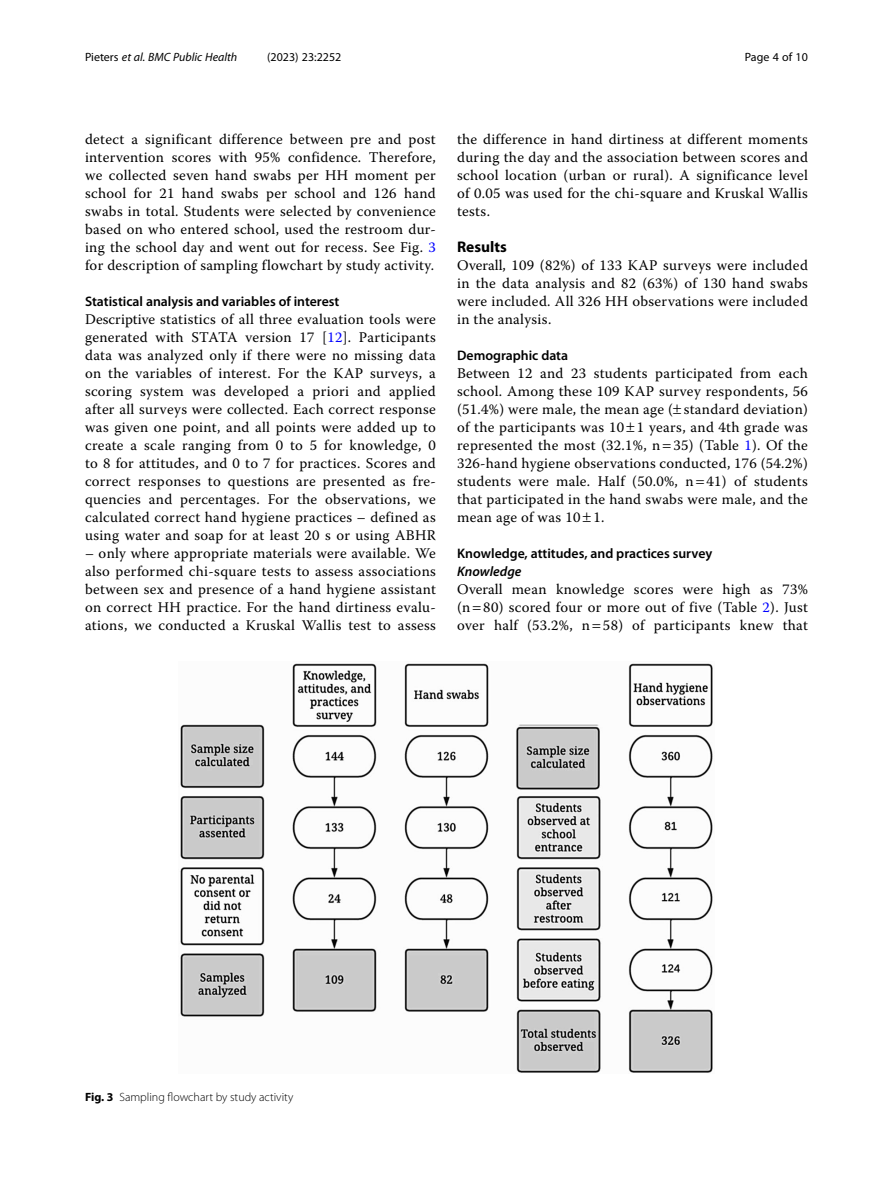
<style>
.page{position:relative;width:893px;height:1191px;background:#fff}
.page>*{position:absolute;margin:0;border:0;box-sizing:border-box;transform-origin:0 0}
.Head_1{font:700 15.45px "Myriad Pro";color:#000}
.Body_Text{font:14.7px/18px "Warnock Pro";letter-spacing:.02em;color:#000;text-align:justify}
.Body_Text_Indent{font:14.7px/18px "Warnock Pro";letter-spacing:.02em;color:#000;text-align:justify}
.Head_2{font:600 13.8px "Myriad Pro";color:#000}
.Head_3_after_2{font:italic 600 13.8px "Myriad Pro";color:#000}
.Figure_Caption{font:300 12px "Myriad Pro";color:#000}
.t1{font:italic 12px "Myriad Pro";color:#000}
.t2{font:12px "Myriad Pro";color:#000}
.s1{font-style:normal}
.s2{color:#00f}
.s3{font-weight:700}
</style>
<div class="page">
<img style="left:180px;top:663px;width:533px;height:410px">
<p class="t1" style="left:85px;top:50px;width:154px"><span class="s1">Pieters</span> et al. BMC Public Health</p>
<p class="t2" style="left:267px;top:50px;width:76px">(2023) 23:2252</p>
<p class="t2" style="left:745px;top:50px;width:65px">Page 4 of 10</p>
<p class="Body_Text_Indent" style="left:85px;top:130px;width:352px">detect a significant difference between pre and post intervention scores with 95% confidence. Therefore, we collected seven hand swabs per HH moment per school for 21 hand swabs per school and 126 hand swabs in total. Students were selected by convenience based on who entered school, used the restroom dur&shy;ing the school day and went out for recess. See Fig. <span class="s2">3 </span>for description of sampling flowchart by study activity.</p>
<p class="Head_2" style="left:85px;top:293px;width:256px">Statistical analysis and variables of interest</p>
<p class="Body_Text" style="left:85px;top:310px;width:352px">Descriptive statistics of all three evaluation tools were generated with STATA version 17 [<span class="s2">12</span>]. Participants data was analyzed only if there were no missing data on the variables of interest. For the KAP surveys, a scoring system was developed a priori and applied after all surveys were collected. Each correct response was given one point, and all points were added up to create a scale ranging from 0 to 5 for knowledge, 0 to 8 for attitudes, and 0 to 7 for practices. Scores and correct responses to questions are presented as fre&shy;quencies and percentages. For the observations, we calculated correct hand hygiene practices – defined as using water and soap for at least 20 s or using ABHR</p>
<p class="Body_Text" style="left:85px;top:544px;width:352px">– only where appropriate materials were available. We also performed chi-square tests to assess associations between sex and presence of a hand hygiene assistant on correct HH practice. For the hand dirtiness evalu&shy;ations, we conducted a Kruskal Wallis test to assess</p>
<p class="Body_Text" style="left:457px;top:130px;width:352px">the difference in hand dirtiness at different moments during the day and the association between scores and school location (urban or rural). A significance level of 0.05 was used for the chi-square and Kruskal Wallis tests.</p>
<p class="Head_1" style="left:457px;top:237px;width:51px">Results</p>
<p class="Body_Text" style="left:457px;top:256px;width:352px">Overall, 109 (82%) of 133 KAP surveys were included in the data analysis and 82 (63%) of 130 hand swabs were included. All 326 HH observations were included in the analysis.</p>
<p class="Head_2" style="left:457px;top:347px;width:113px">Demographic data</p>
<p class="Body_Text" style="left:457px;top:364px;width:352px">Between 12 and 23 students participated from each school. Among these 109 KAP survey respondents, 56 (51.4%) were male, the mean age ( standard deviation) of the participants was 10 1 years, and 4th grade was represented the most (32.1%, n 35) (Table <span class="s2">1</span>). Of the 326-hand hygiene observations conducted, 176 (54.2%) students were male. Half (50.0%, n 41) of students that participated in the hand swabs were male, and the mean age of was 10 1.</p>
<p class="Head_2" style="left:457px;top:545px;width:257px">Knowledge, attitudes, and practices survey</p>
<p class="Head_3_after_2" style="left:457px;top:563px;width:66px">Knowledge</p>
<p class="Body_Text" style="left:457px;top:580px;width:352px">Overall mean knowledge scores were high as 73% (n 80) scored four or more out of five (Table <span class="s2">2</span>). Just over half (53.2%, n 58) of participants knew that</p>
<p class="Figure_Caption" style="left:85px;top:1090px;width:210px"><span class="s3">Fig. 3</span> Sampling flowchart by study activity</p>
</div>
